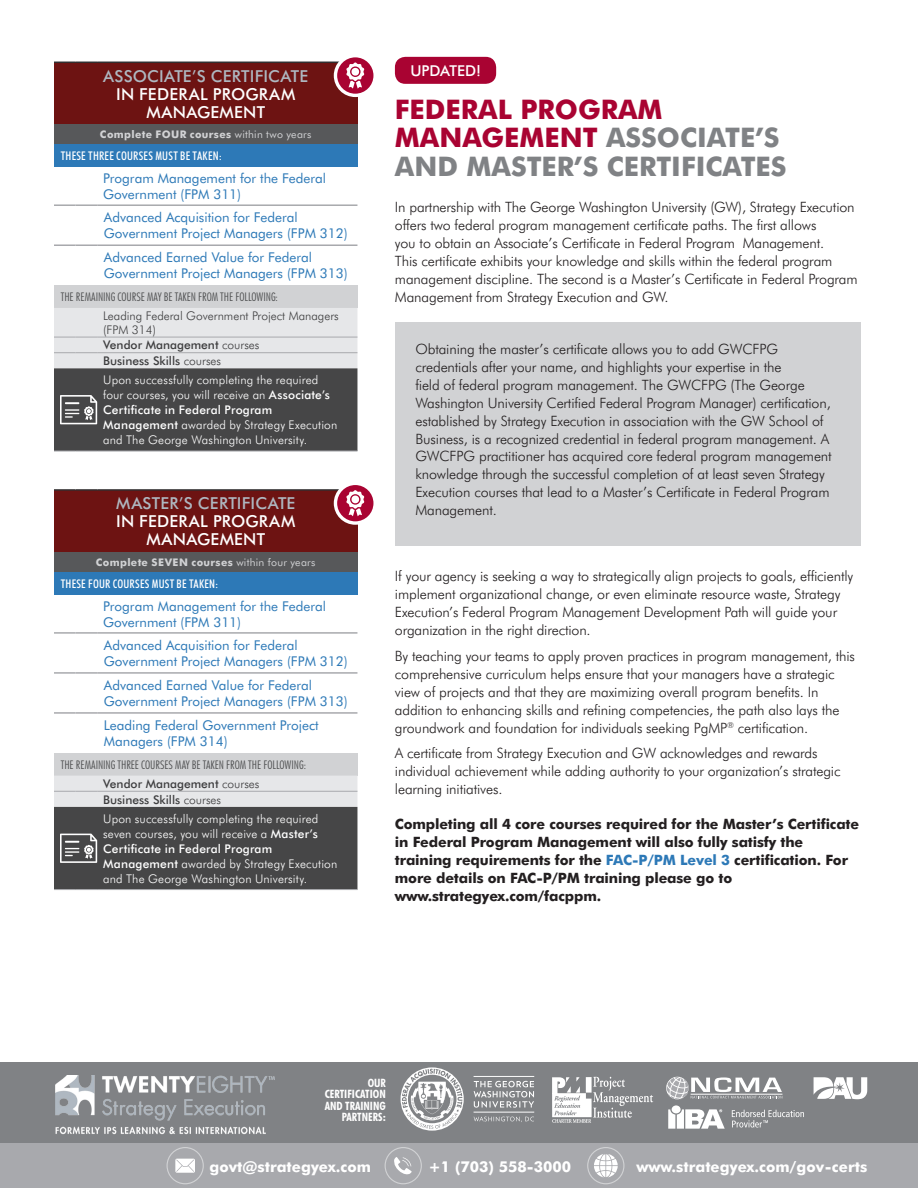
<style>
.page{position:relative;width:918px;height:1188px;background:#fff}
.page>*{position:absolute;margin:0;border:0;box-sizing:border-box;transform-origin:0 0}
.t1{font:700 27px/28.5px "Futura BT";color:#808285}
.t2{font:500 16.5px/18px "Futura BT";letter-spacing:.02em;color:#fff;text-align:center}
.t3{font:500 16.5px "Futura BT";letter-spacing:.01em;color:#aeb7c0}
.t4{font:700 15px "Futura BT";color:#fff}
.t5{font:500 15px "Futura BT";color:#fff}
.t6{font:300 14.25px/18px "Futura BT";letter-spacing:-.01em;color:#231f20}
.t7{font:700 14.25px/18px "Futura BT";letter-spacing:-.01em;color:#231f20}
.t8{font:13.5px/16.2px "Futura BT";color:#2d79b7}
.t9{font:300 12px/15px "Futura BT";letter-spacing:.015em;color:#fff}
.t10{font:300 condensed 12px/19.2px "Futura BT";color:#4b4c4d;text-align:center}
.t11{font:500 condensed 12px "Futura BT";letter-spacing:.015em;color:#fff}
.t12{font:300 12px/13.5px "Futura BT";color:#3e3e3f}
.t13{font:500 12px/15.6px "Futura BT";color:#3e3e3f}
.t14{font:700 condensed 11.55px/11.6px "Futura BT";color:#fff;text-align:right}
.t15{font:700 10.5px "Futura BT";letter-spacing:.03em;color:#d1d2d4}
.s1{font-weight:400}
.s2{font-weight:300}
.s3{font-weight:500}
.s4{font-weight:500;font-stretch:normal;color:#3e3e3f}
.s5{font-stretch:normal;color:#3e3e3f}
.s6{font-weight:500;color:#3e3e3f}
.s7{color:#3e3e3f}
.s8{color:#a90332}
.s9{color:#2d79b7}
</style>
<div class="page">
<div style="left:0;top:1142px;width:918px;height:46px;background:#a8a9ad"></div>
<div style="left:0;top:1063px;width:918px;height:80px;background:#808285"></div>
<svg style="left:474px;top:1076px;width:60px;height:46px"></svg>
<div style="left:672px;top:1105px;width:9px;height:8px;background:#fff;border-radius:50%"></div>
<svg style="left:668px;top:1109px;width:57px;height:20px"></svg>
<svg style="left:732px;top:1110px;width:72px;height:18px"></svg>
<svg style="left:666px;top:1076px;width:116px;height:24px"></svg>
<hr style="left:691px;top:1094px;width:91px;height:1px;background:#fff">
<svg style="left:814px;top:1077px;width:53px;height:22px"></svg>
<div style="left:167px;top:1147px;width:37px;height:37px;border:1px solid #d1d2d4;border-radius:50%"></div>
<svg style="left:175px;top:1159px;width:20px;height:14px"></svg>
<div style="left:587px;top:1147px;width:37px;height:37px;border:1px solid #d1d2d4;border-radius:50%"></div>
<svg style="left:594px;top:1154px;width:24px;height:23px"></svg>
<div style="left:385px;top:1147px;width:37px;height:37px;border:1px solid #d1d2d4;border-radius:50%"></div>
<svg style="left:394px;top:1157px;width:18px;height:18px"></svg>
<img style="left:55px;top:1075px;width:219px;height:60px">
<svg style="left:552px;top:1077px;width:101px;height:46px"></svg>
<svg style="left:401px;top:1067px;width:63px;height:64px"></svg>
<div style="left:395px;top:322px;width:465px;height:224px;background:#d1d2d4"></div>
<div style="left:54px;top:62px;width:303px;height:62px;background:#6d1312"></div>
<div style="left:54px;top:124px;width:303px;height:20px;background:#57585a"></div>
<div style="left:54px;top:144px;width:303px;height:23px;background:#2d79b7"></div>
<div style="left:54px;top:285px;width:303px;height:23px;background:#d1d2d4"></div>
<hr style="left:97px;top:204px;width:260px;height:2px;background:#a8a9ad">
<hr style="left:97px;top:244px;width:260px;height:2px;background:#a8a9ad">
<svg style="left:54px;top:62px;width:43px;height:1px"></svg>
<hr style="left:97px;top:62px;width:260px;height:1px;background:#312f30">
<hr style="left:54px;top:204px;width:22px;height:2px;background:#a8a9ad">
<hr style="left:76px;top:204px;width:21px;height:2px;background:#a8a9ad">
<hr style="left:54px;top:244px;width:22px;height:2px;background:#a8a9ad">
<hr style="left:76px;top:244px;width:21px;height:2px;background:#a8a9ad">
<svg style="left:54px;top:308px;width:303px;height:144px;background:#8b8b8c"></svg>
<svg style="left:335px;top:56px;width:40px;height:39px"></svg>
<div style="left:334px;top:54px;width:43px;height:43px;border:3px solid #fff;border-radius:50%"></div>
<svg style="left:346px;top:62px;width:19px;height:27px"></svg>
<div style="left:54px;top:490px;width:303px;height:62px;background:#6d1312"></div>
<div style="left:54px;top:552px;width:303px;height:20px;background:#57585a"></div>
<div style="left:54px;top:572px;width:303px;height:22px;background:#2d79b7"></div>
<div style="left:54px;top:753px;width:303px;height:23px;background:#d1d2d4"></div>
<hr style="left:97px;top:632px;width:260px;height:2px;background:#a8a9ad">
<hr style="left:97px;top:672px;width:260px;height:2px;background:#a8a9ad">
<hr style="left:97px;top:712px;width:260px;height:2px;background:#a8a9ad">
<hr style="left:54px;top:489px;width:22px;height:2px;background:#312f30">
<hr style="left:76px;top:489px;width:21px;height:2px;background:#312f30">
<hr style="left:97px;top:489px;width:260px;height:2px;background:#312f30">
<hr style="left:54px;top:632px;width:22px;height:2px;background:#a8a9ad">
<hr style="left:76px;top:632px;width:21px;height:2px;background:#a8a9ad">
<hr style="left:54px;top:672px;width:22px;height:2px;background:#a8a9ad">
<hr style="left:76px;top:672px;width:21px;height:2px;background:#a8a9ad">
<hr style="left:54px;top:712px;width:22px;height:2px;background:#a8a9ad">
<hr style="left:76px;top:712px;width:21px;height:2px;background:#a8a9ad">
<svg style="left:54px;top:776px;width:303px;height:114px;background:#737375"></svg>
<svg style="left:335px;top:483px;width:40px;height:40px"></svg>
<div style="left:334px;top:482px;width:43px;height:43px;border:3px solid #fff;border-radius:50%"></div>
<svg style="left:346px;top:490px;width:19px;height:26px"></svg>
<div style="left:395px;top:57px;width:101px;height:27px;background:#a90332;border-radius:10px"></div>
<p class="t3" style="left:103px;top:66px;width:206px">ASSOCIATE’S CERTIFICATE</p>
<p class="t2" style="left:116px;top:85px;width:181px">IN FEDERAL PROGRAM<br>MANAGEMENT</p>
<p class="t15" style="left:100px;top:128px;width:213px">Complete FOUR courses <span class="s1">within two years</span></p>
<p class="t11" style="left:61px;top:148px;width:163px">THESE THREE COURSES MUST BE TAKEN:</p>
<p class="t8" style="left:103px;top:170px;width:224px">Program Management for the Federal<br>Government (FPM 311)</p>
<p class="t8" style="left:104px;top:209px;width:245px">Advanced Acquisition for Federal<br>Government Project Managers (FPM 312)</p>
<p class="t8" style="left:104px;top:249px;width:245px">Advanced Earned Value for Federal<br>Government Project Managers (FPM 313)</p>
<p class="t10" style="left:61px;top:287px;width:219px">THE REMAINING COURSE MAY BE TAKEN FROM THE FOLLOWING:</p>
<p class="t12" style="left:103px;top:309px;width:237px">Leading Federal Government Project Managers (FPM 314)</p>
<p class="t13" style="left:103px;top:337px;width:158px">Vendor Management <span class="s2">courses<br></span>Business Skills <span class="s2">courses</span></p>
<p class="t9" style="left:103px;top:372px;width:236px">Upon successfully completing the required four courses, you will receive an <span class="s3">Associate’s Certificate in Federal Program Management</span> awarded by Strategy Execution and The George Washington University.</p>
<p class="t3" style="left:116px;top:493px;width:181px">MASTER’S CERTIFICATE</p>
<p class="t2" style="left:116px;top:512px;width:181px">IN FEDERAL PROGRAM<br>MANAGEMENT</p>
<p class="t15" style="left:96px;top:556px;width:221px">Complete SEVEN courses <span class="s1">within four years</span></p>
<p class="t11" style="left:61px;top:576px;width:159px">THESE FOUR COURSES MUST BE TAKEN:</p>
<p class="t8" style="left:103px;top:598px;width:224px">Program Management for the Federal<br>Government (FPM 311)</p>
<p class="t8" style="left:104px;top:637px;width:245px">Advanced Acquisition for Federal<br>Government Project Managers (FPM 312)</p>
<p class="t8" style="left:104px;top:677px;width:245px">Advanced Earned Value for Federal<br>Government Project Managers (FPM 313)</p>
<p class="t8" style="left:104px;top:717px;width:216px">Leading Federal Government Project<br>Managers (FPM 314)</p>
<p class="t10" style="left:61px;top:755px;width:247px">THE REMAINING THREE COURSES MAY BE TAKEN FROM THE FOLLOWING:<br><span class="s4">Vendor Management</span> <span class="s5">courses</span></p>
<p class="t9" style="left:103px;top:790px;width:217px;line-height:19.2px"><span class="s6">Business Skills</span> <span class="s7">courses<br></span>Upon successfully completing the required</p>
<p class="t9" style="left:103px;top:826px;width:236px">seven courses, you will receive a <span class="s3">Master’s Certificate in Federal Program Management</span> awarded by Strategy Execution and The George Washington University.</p>
<p class="t5" style="left:410px;top:62px;width:72px">UPDATED!</p>
<h1 class="t1" style="left:395px;top:95px;width:393px"><span class="s8">FEDERAL PROGRAM<br>MANAGEMENT</span> ASSOCIATE’S<br>AND MASTER’S CERTIFICATES</h1>
<p class="t6" style="left:395px;top:198px;width:464px">In partnership with The George Washington University (GW), Strategy Execution offers two federal program management certificate paths. The first allows<br>you to obtain an Associate’s Certificate in Federal Program Management.<br>This certificate exhibits your knowledge and skills within the federal program management discipline. The second is a Master’s Certificate in Federal Program Management from Strategy Execution and GW.</p>
<p class="t6" style="left:415px;top:339px;width:418px">Obtaining the master’s certificate allows you to add GWCFPG credentials after your name, and highlights your expertise in the<br>field of federal program management. The GWCFPG (The George Washington University Certified Federal Program Manager) certification, established by Strategy Execution in association with the GW School of Business, is a recognized credential in federal program management. A GWCFPG practitioner has acquired core federal program management knowledge through the successful completion of at least seven Strategy Execution courses that lead to a Master’s Certificate in Federal Program Management.</p>
<p class="t6" style="left:395px;top:567px;width:460px">If your agency is seeking a way to strategically align projects to goals, efficiently implement organizational change, or even eliminate resource waste, Strategy Execution’s Federal Program Management Development Path will guide your organization in the right direction.</p>
<p class="t6" style="left:395px;top:647px;width:462px">By teaching your teams to apply proven practices in program management, this comprehensive curriculum helps ensure that your managers have a strategic view of projects and that they are maximizing overall program benefits. In addition to enhancing skills and refining competencies, the path also lays the groundwork and foundation for individuals seeking PgMP<sup>®</sup> certification.</p>
<p class="t6" style="left:395px;top:744px;width:447px">A certificate from Strategy Execution and GW acknowledges and rewards individual achievement while adding authority to your organization’s strategic learning initiatives.</p>
<p class="t7" style="left:395px;top:815px;width:466px">Completing all 4 core courses required for the Master’s Certificate in Federal Program Management will also fully satisfy the training requirements for the <span class="s9">FAC-P/PM Level 3</span> certification. For more details on FAC-P/PM training please go to www.strategyex.com/facppm.</p>
<p class="t14" style="left:325px;top:1077px;width:63px">OUR<br>CERTIFICATION<br>AND TRAINING<br>PARTNERS:</p>
<p class="t4" style="left:209px;top:1158px;width:163px">govt@strategyex.com</p>
<p class="t4" style="left:428px;top:1158px;width:144px">+1 (703) 558-3000</p>
<p class="t4" style="left:636px;top:1158px;width:232px">www.strategyex.com/gov-certs</p>
</div>
